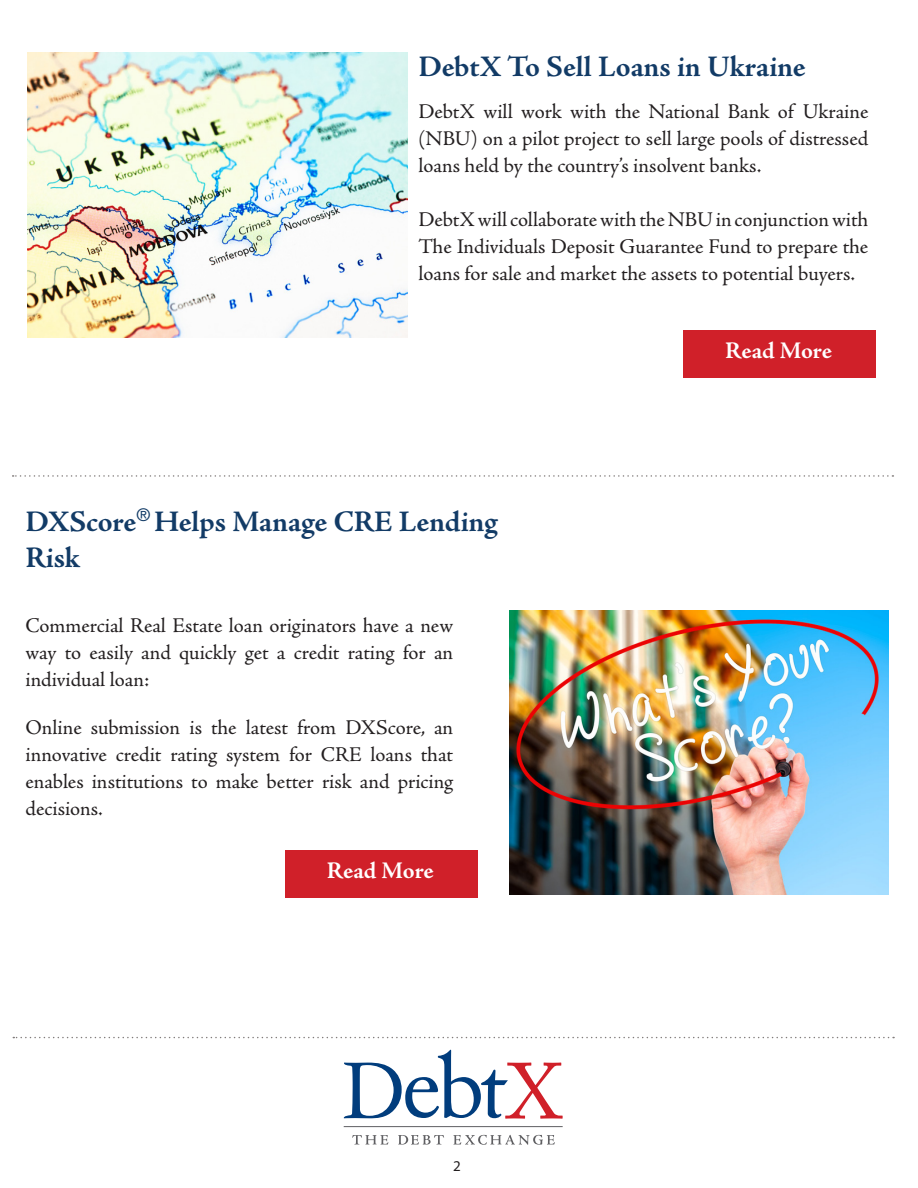
<style>
.page{position:relative;width:918px;height:1188px;background:#fff}
.page>*{position:absolute;margin:0;border:0;box-sizing:border-box;transform-origin:0 0}
.t1{font:700 30px/36px "Adobe Jenson Pro";letter-spacing:-.005em;color:#123b66}
.t2{font:700 24px "Adobe Jenson Pro";letter-spacing:-.005em;color:#fff}
.t3{font:21px/27px "Adobe Jenson Pro";letter-spacing:-.005em;color:#231f20;text-align:justify}
.t4{font:15px "Myriad Pro";color:#231f20}
</style>
<div class="page">
<svg style="left:13px;top:1037px;width:881px;height:1px"></svg>
<svg style="left:453px;top:1135px;width:102px;height:10px"></svg>
<svg style="left:352px;top:1135px;width:36px;height:10px"></svg>
<svg style="left:398px;top:1135px;width:46px;height:10px"></svg>
<hr style="left:344px;top:1127px;width:219px;height:1px;background:#ececed">
<hr style="left:344px;top:1126px;width:219px;height:1px;background:#5f5f62">
<svg style="left:344px;top:1050px;width:219px;height:69px"></svg>
<div style="left:684px;top:330px;width:192px;height:48px;background:#d02029"></div>
<svg style="left:13px;top:475px;width:880px;height:2px"></svg>
<div style="left:285px;top:850px;width:193px;height:47px;background:#d02029"></div>
<img style="left:509px;top:611px;width:379px;height:284px">
<img style="left:27px;top:53px;width:380px;height:284px">
<p class="t1" style="left:418px;top:49px;width:389px">DebtX To Sell Loans in Ukraine</p>
<p class="t3" style="left:418px;top:98px;width:451px">DebtX will work with the National Bank of Ukraine (NBU) on a pilot project to sell large pools of distressed loans held by the country’s insolvent banks.</p>
<p class="t3" style="left:418px;top:206px;width:451px">DebtX will collaborate with the NBU in conjunction with The Individuals Deposit Guarantee Fund to prepare the loans for sale and market the assets to potential buyers.</p>
<p class="t1" style="left:26px;top:505px;width:474px">DXScore<sup>®</sup> Helps Manage CRE Lending<br>Risk</p>
<p class="t3" style="left:26px;top:612px;width:429px">Commercial Real Estate loan originators have a new way to easily and quickly get a credit rating for an individual loan:</p>
<p class="t3" style="left:26px;top:714px;width:429px">Online submission is the latest from DXScore, an innovative credit rating system for CRE loans that enables institutions to make better risk and pricing decisions.</p>
<p class="t2" style="left:327px;top:857px;width:108px">Read More</p>
<p class="t4" style="left:453px;top:1157px;width:9px">2</p>
<p class="t2" style="left:725px;top:337px;width:108px">Read More</p>
</div>
